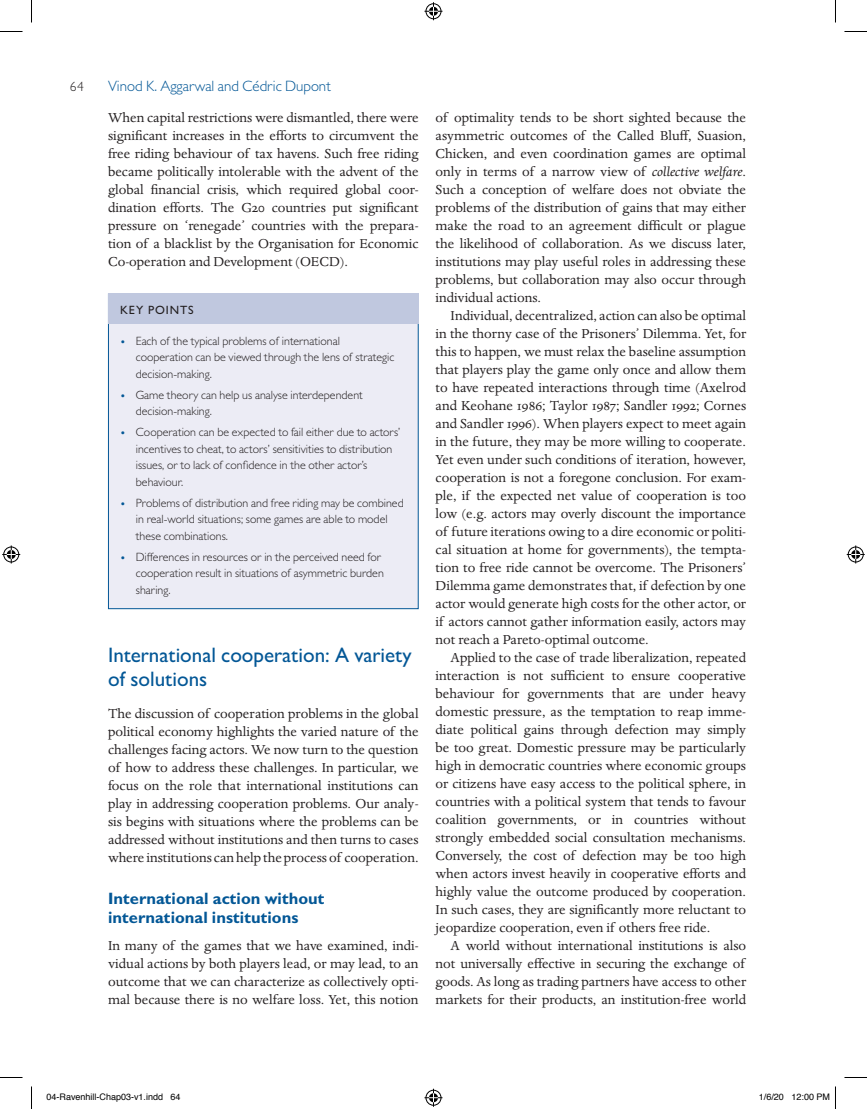
<style>
.page{position:relative;width:867px;height:1109px;background:#fff}
.page>*{position:absolute;margin:0;border:0;box-sizing:border-box;transform-origin:0 0}
.t1{font:500 21px/24px "Gill Sans MT Std";color:#035796}
.t2{font:700 16.5px/19.5px "Gill Sans MT Std";color:#035796}
.t3{font:15px/18px "Dante MT Std";color:#231f20;text-align:justify}
.t4{font:300 15px "Gill Sans MT Std";color:#035796}
.t5{font:300 13.5px "Gill Sans MT Std";color:#231f20}
.t6{font:300 12px/16.5px "Gill Sans MT Std";color:#231f20}
.t7{font:500 12px "Gill Sans MT Std";letter-spacing:.075em;color:#231f20}
.t8{font:9px "Helvetica";color:#000}
.s1{font-family:"Dante MT Std";font-weight:400;color:#035796}
.s2{font-style:italic}
</style>
<div class="page">
<div style="left:108px;top:294px;width:310px;height:315px;background:#ececf5"></div>
<div style="left:108px;top:293px;width:310px;height:30px;background:#c0c8df"></div>
<svg style="left:0;top:31px;width:22px;height:1px"></svg>
<svg style="left:844px;top:31px;width:23px;height:1px"></svg>
<svg style="left:0;top:1077px;width:22px;height:1px"></svg>
<svg style="left:844px;top:1077px;width:23px;height:1px"></svg>
<svg style="left:31px;top:0;width:1px;height:22px"></svg>
<svg style="left:31px;top:1086px;width:1px;height:23px"></svg>
<svg style="left:835px;top:0;width:1px;height:22px"></svg>
<svg style="left:424px;top:2px;width:18px;height:18px"></svg>
<svg style="left:424px;top:1089px;width:18px;height:18px"></svg>
<svg style="left:2px;top:545px;width:18px;height:18px"></svg>
<svg style="left:846px;top:545px;width:18px;height:18px"></svg>
<svg style="left:835px;top:1086px;width:1px;height:23px"></svg>
<p class="t5" style="left:70px;top:78px;width:16px">64</p>
<p class="t4" style="left:108px;top:77px;width:224px">Vinod K. Aggarwal and Cédric Dupont</p>
<p class="t3" style="left:108px;top:109px;width:312px">When capital restrictions were dismantled, there were significant increases in the efforts to circumvent the free riding behaviour of tax havens. Such free riding became politically intolerable with the advent of the global financial crisis, which required global coor&shy;dination efforts. The G20 countries put significant pressure on ‘renegade’ countries with the prepara&shy;tion of a blacklist by the Organisation for Economic Co-operation and Development (OECD).</p>
<p class="t7" style="left:120px;top:302px;width:75px">KEY POINTS</p>
<p class="t6" style="left:136px;top:332px;width:260px;text-indent:-15px"><span class="s1">•</span> Each of the typical problems of international cooperation can be viewed through the lens of strategic decision-making.</p>
<p class="t6" style="left:136px;top:386px;width:228px;text-indent:-15px"><span class="s1">•</span> Game theory can help us analyse interdependent decision-making.</p>
<p class="t6" style="left:136px;top:424px;width:266px;text-indent:-15px"><span class="s1">•</span> Cooperation can be expected to fail either due to actors’ incentives to cheat, to actors’ sensitivities to distribution issues, or to lack of confidence in the other actor’s behaviour.</p>
<p class="t6" style="left:136px;top:494px;width:269px;text-indent:-15px"><span class="s1">•</span> Problems of distribution and free riding may be combined in real-world situations; some games are able to model these combinations.</p>
<p class="t6" style="left:136px;top:548px;width:249px;text-indent:-15px"><span class="s1">•</span> Differences in resources or in the perceived need for cooperation result in situations of asymmetric burden sharing.</p>
<h1 class="t1" style="left:108px;top:643px;width:305px">International cooperation: A variety of solutions</h1>
<p class="t3" style="left:108px;top:704px;width:312px">The discussion of cooperation problems in the global political economy highlights the varied nature of the challenges facing actors. We now turn to the question of how to address these challenges. In particular, we focus on the role that international institutions can play in addressing cooperation problems. Our analy&shy;sis begins with situations where the problems can be addressed without institutions and then turns to cases where institutions can help the process of cooperation.</p>
<p class="t2" style="left:108px;top:888px;width:218px">International action without international institutions</p>
<p class="t3" style="left:108px;top:937px;width:312px">In many of the games that we have examined, indi&shy;vidual actions by both players lead, or may lead, to an outcome that we can characterize as collectively opti&shy;mal because there is no welfare loss. Yet, this notion</p>
<p class="t3" style="left:435px;top:109px;width:312px">of optimality tends to be short sighted because the asymmetric outcomes of the Called Bluff, Suasion, Chicken, and even coordination games are optimal only in terms of a narrow view of <span class="s2">collective welfare</span>.<br>Such a conception of welfare does not obviate the problems of the distribution of gains that may either make the road to an agreement difficult or plague the likelihood of collaboration. As we discuss later, institutions may play useful roles in addressing these problems, but collaboration may also occur through individual actions.</p>
<p class="t3" style="left:435px;top:307px;width:312px;text-indent:15px">Individual, decentralized, action can also be optimal in the thorny case of the Prisoners’ Dilemma. Yet, for this to happen, we must relax the baseline assumption that players play the game only once and allow them to have repeated interactions through time (Axelrod and Keohane 1986; Taylor 1987; Sandler 1992; Cornes and Sandler 1996). When players expect to meet again in the future, they may be more willing to cooperate.<br>Yet even under such conditions of iteration, however, cooperation is not a foregone conclusion. For exam&shy;ple, if the expected net value of cooperation is too low (e.g. actors may overly discount the importance of future iterations owing to a dire economic or politi&shy;cal situation at home for governments), the tempta&shy;tion to free ride cannot be overcome. The Prisoners’ Dilemma game demonstrates that, if defection by one actor would generate high costs for the other actor, or if actors cannot gather information easily, actors may not reach a Pareto-optimal outcome.</p>
<p class="t3" style="left:435px;top:649px;width:312px;text-indent:15px">Applied to the case of trade liberalization, repeated interaction is not sufficient to ensure cooperative behaviour for governments that are under heavy domestic pressure, as the temptation to reap imme&shy;diate political gains through defection may simply be too great. Domestic pressure may be particularly high in democratic countries where economic groups or citizens have easy access to the political sphere, in countries with a political system that tends to favour coalition governments, or in countries without strongly embedded social consultation mechanisms.<br>Conversely, the cost of defection may be too high when actors invest heavily in cooperative efforts and highly value the outcome produced by cooperation.<br>In such cases, they are significantly more reluctant to jeopardize cooperation, even if others free ride.</p>
<p class="t3" style="left:435px;top:937px;width:312px;text-indent:15px">A world without international institutions is also not universally effective in securing the exchange of goods. As long as trading partners have access to other markets for their products, an institution-free world</p>
<p class="t8" style="left:46px;top:1090px;width:136px">04-Ravenhill-Chap03-v1.indd 64</p>
<p class="t8" style="left:759px;top:1090px;width:73px">1/6/20 12:00 PM</p>
</div>
